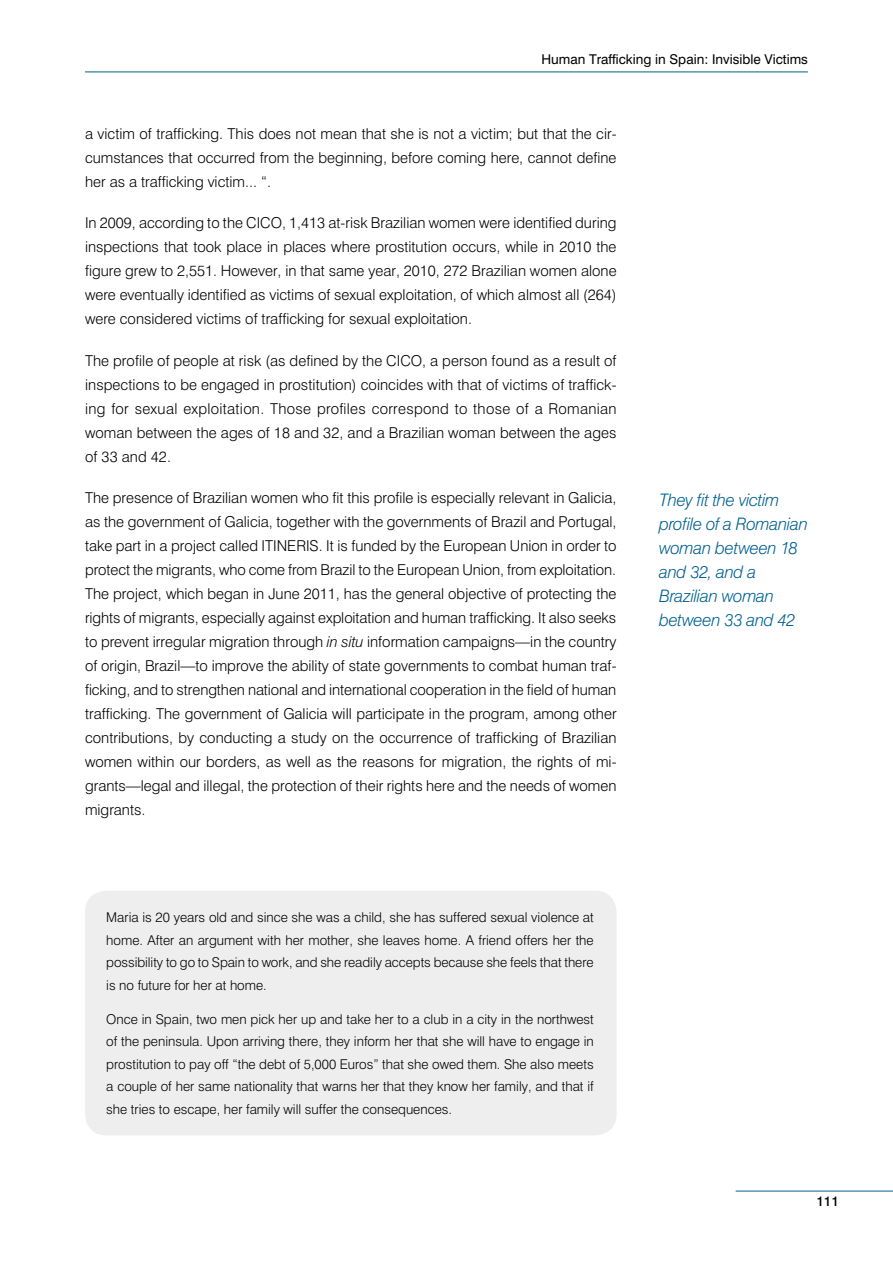
<style>
.page{position:relative;width:893px;height:1263px;background:#fff}
.page>*{position:absolute;margin:0;border:0;box-sizing:border-box;transform-origin:0 0}
.t1{font:italic 300 17.25px/24px "Swiss 721 BT";letter-spacing:-.02em;color:#006090}
.Texto{font:300 15px/24px "Swiss 721 BT";color:#000;text-align:justify}
.t2{font:300 13.5px/22.5px "Swiss 721 BT";color:#000;text-align:justify}
.t3{font:13.5px "Swiss 721 BT";color:#000}
.t4{font:500 13.5px "Swiss 721 BT";color:#000}
.s1{font-style:italic}
</style>
<div class="page">
<hr style="left:85px;top:72px;width:723px;height:1px;background:#006090">
<hr style="left:736px;top:1191px;width:157px;height:1px;background:#006090">
<div style="left:85px;top:891px;width:532px;height:244px;background:#eee;border-radius:21px"></div>
<p class="t3" style="left:541px;top:51px;width:268px">Human Trafficking in Spain: Invisible Victims</p>
<p class="Texto" style="left:85px;top:122px;width:533px">a victim of trafficking. This does not mean that she is not a victim; but that the cir&shy;cumstances that occurred from the beginning, before coming here, cannot define her as a trafficking victim... “.</p>
<p class="Texto" style="left:85px;top:211px;width:533px">In 2009, according to the CICO, 1,413 at-risk Brazilian women were identified during inspections that took place in places where prostitution occurs, while in 2010 the figure grew to 2,551. However, in that same year, 2010, 272 Brazilian women alone were eventually identified as victims of sexual exploitation, of which almost all (264) were considered victims of trafficking for sexual exploitation.</p>
<p class="Texto" style="left:85px;top:348px;width:533px">The profile of people at risk (as defined by the CICO, a person found as a result of inspections to be engaged in prostitution) coincides with that of victims of traffick&shy;ing for sexual exploitation. Those profiles correspond to those of a Romanian woman between the ages of 18 and 32, and a Brazilian woman between the ages of 33 and 42.</p>
<p class="Texto" style="left:85px;top:486px;width:533px">The presence of Brazilian women who fit this profile is especially relevant in Galicia, as the government of Galicia, together with the governments of Brazil and Portugal, take part in a project called ITINERIS. It is funded by the European Union in order to protect the migrants, who come from Brazil to the European Union, from exploitation.<br>The project, which began in June 2011, has the general objective of protecting the rights of migrants, especially against exploitation and human trafficking. It also seeks to prevent irregular migration through <span class="s1">in situ</span> information campaigns—in the country of origin, Brazil—to improve the ability of state governments to combat human traf&shy;ficking, and to strengthen national and international cooperation in the field of human trafficking. The government of Galicia will participate in the program, among other contributions, by conducting a study on the occurrence of trafficking of Brazilian women within our borders, as well as the reasons for migration, the rights of mi&shy;grants—legal and illegal, the protection of their rights here and the needs of women migrants.</p>
<p class="t1" style="left:659px;top:487px;width:150px">They fit the victim profile of a Romanian woman between 18 and 32, and a<br>Brazilian woman between 33 and 42</p>
<p class="t2" style="left:106px;top:906px;width:489px">Maria is 20 years old and since she was a child, she has suffered sexual violence at home. After an argument with her mother, she leaves home. A friend offers her the possibility to go to Spain to work, and she readily accepts because she feels that there is no future for her at home.</p>
<p class="t2" style="left:106px;top:1007px;width:489px">Once in Spain, two men pick her up and take her to a club in a city in the northwest of the peninsula. Upon arriving there, they inform her that she will have to engage in prostitution to pay off “the debt of 5,000 Euros” that she owed them. She also meets a couple of her same nationality that warns her that they know her family, and that if she tries to escape, her family will suffer the consequences.</p>
<p class="t4" style="left:816px;top:1193px;width:24px">111</p>
</div>
